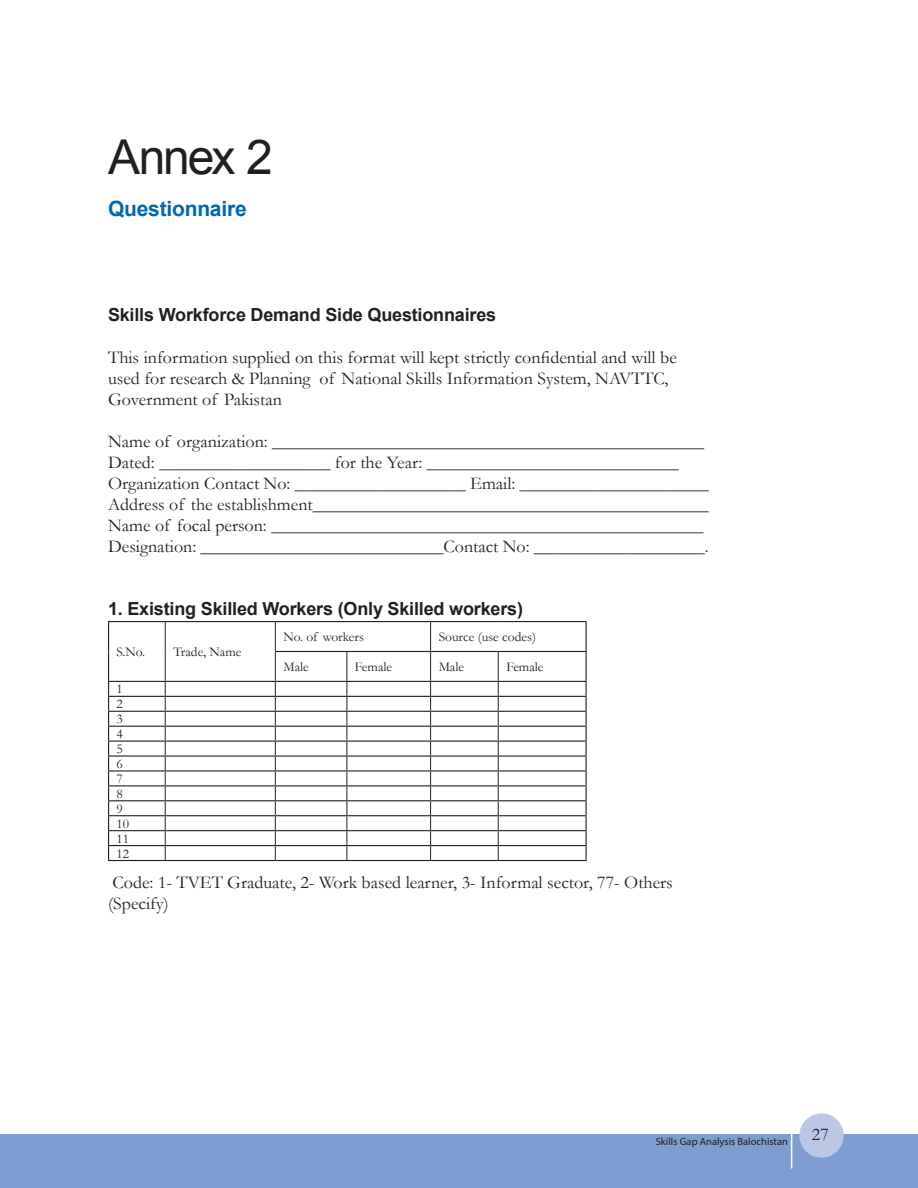
<style>
.page{position:relative;width:918px;height:1188px;background:#fff}
.page>*{position:absolute;margin:0;border:0;box-sizing:border-box;transform-origin:0 0}
.t1{font:48px "Arial";letter-spacing:-.045em;color:#231f20}
.t2{font:700 21px "Arial";letter-spacing:-.01em;color:#0166b3}
.t3{font:18px/21px "Garamond";color:#231f20}
.t4{font:700 18px "Arial";letter-spacing:-.01em;color:#231f20}
.t5{font:13.5px/15px "Garamond";color:#231f20}
.t6{font:10.5px "Myriad Pro";color:#231f20}
</style>
<div class="page">
<div style="left:0;top:1134px;width:918px;height:54px;background:#7e9ed2"></div>
<div style="left:799px;top:1113px;width:45px;height:45px;background:#bac8e6;border-radius:50%"></div>
<hr style="left:791px;top:1134px;width:1px;height:35px;background:#fff">
<svg style="left:165px;top:622px;width:1px;height:29px"></svg>
<svg style="left:275px;top:622px;width:1px;height:29px"></svg>
<hr style="left:165px;top:651px;width:1px;height:30px;background:#231f20">
<hr style="left:275px;top:651px;width:1px;height:30px;background:#231f20">
<svg style="left:165px;top:682px;width:1px;height:178px"></svg>
<svg style="left:275px;top:682px;width:1px;height:178px"></svg>
<svg style="left:347px;top:652px;width:1px;height:208px"></svg>
<svg style="left:430px;top:622px;width:1px;height:238px"></svg>
<svg style="left:498px;top:652px;width:1px;height:208px"></svg>
<hr style="left:108px;top:621px;width:57px;height:1px;background:#231f20">
<svg style="left:108px;top:622px;width:1px;height:29px"></svg>
<hr style="left:165px;top:621px;width:110px;height:1px;background:#231f20">
<hr style="left:108px;top:651px;width:1px;height:30px;background:#231f20">
<hr style="left:275px;top:621px;width:72px;height:1px;background:#231f20">
<hr style="left:347px;top:621px;width:84px;height:1px;background:#231f20">
<hr style="left:431px;top:621px;width:67px;height:1px;background:#231f20">
<hr style="left:498px;top:621px;width:89px;height:1px;background:#231f20">
<hr style="left:276px;top:651px;width:71px;height:1px;background:#231f20">
<hr style="left:347px;top:651px;width:84px;height:1px;background:#231f20">
<hr style="left:431px;top:651px;width:67px;height:1px;background:#231f20">
<hr style="left:498px;top:651px;width:89px;height:1px;background:#231f20">
<hr style="left:108px;top:681px;width:57px;height:1px;background:#231f20">
<hr style="left:165px;top:681px;width:110px;height:1px;background:#231f20">
<hr style="left:275px;top:681px;width:72px;height:1px;background:#231f20">
<hr style="left:347px;top:681px;width:84px;height:1px;background:#231f20">
<hr style="left:431px;top:681px;width:67px;height:1px;background:#231f20">
<hr style="left:498px;top:681px;width:89px;height:1px;background:#231f20">
<hr style="left:108px;top:696px;width:57px;height:1px;background:#231f20">
<hr style="left:165px;top:696px;width:110px;height:1px;background:#231f20">
<hr style="left:275px;top:696px;width:72px;height:1px;background:#231f20">
<hr style="left:347px;top:696px;width:84px;height:1px;background:#231f20">
<hr style="left:431px;top:696px;width:67px;height:1px;background:#231f20">
<hr style="left:498px;top:696px;width:89px;height:1px;background:#231f20">
<hr style="left:108px;top:711px;width:57px;height:1px;background:#231f20">
<hr style="left:165px;top:711px;width:110px;height:1px;background:#231f20">
<hr style="left:275px;top:711px;width:72px;height:1px;background:#231f20">
<hr style="left:347px;top:711px;width:84px;height:1px;background:#231f20">
<hr style="left:431px;top:711px;width:67px;height:1px;background:#231f20">
<hr style="left:498px;top:711px;width:89px;height:1px;background:#231f20">
<hr style="left:108px;top:726px;width:57px;height:1px;background:#231f20">
<hr style="left:165px;top:726px;width:110px;height:1px;background:#231f20">
<hr style="left:275px;top:726px;width:72px;height:1px;background:#231f20">
<hr style="left:347px;top:726px;width:84px;height:1px;background:#231f20">
<hr style="left:431px;top:726px;width:67px;height:1px;background:#231f20">
<hr style="left:498px;top:726px;width:89px;height:1px;background:#231f20">
<hr style="left:108px;top:741px;width:57px;height:1px;background:#231f20">
<hr style="left:165px;top:741px;width:110px;height:1px;background:#231f20">
<hr style="left:275px;top:741px;width:72px;height:1px;background:#231f20">
<hr style="left:347px;top:741px;width:84px;height:1px;background:#231f20">
<hr style="left:431px;top:741px;width:67px;height:1px;background:#231f20">
<hr style="left:498px;top:741px;width:89px;height:1px;background:#231f20">
<hr style="left:108px;top:755px;width:57px;height:2px;background:#231f20">
<hr style="left:165px;top:755px;width:110px;height:2px;background:#231f20">
<hr style="left:275px;top:755px;width:72px;height:2px;background:#231f20">
<hr style="left:347px;top:755px;width:84px;height:2px;background:#231f20">
<hr style="left:431px;top:755px;width:67px;height:2px;background:#231f20">
<hr style="left:498px;top:755px;width:89px;height:2px;background:#231f20">
<hr style="left:108px;top:770px;width:57px;height:2px;background:#231f20">
<hr style="left:165px;top:770px;width:110px;height:2px;background:#231f20">
<hr style="left:275px;top:770px;width:72px;height:2px;background:#231f20">
<hr style="left:347px;top:770px;width:84px;height:2px;background:#231f20">
<hr style="left:431px;top:770px;width:67px;height:2px;background:#231f20">
<hr style="left:498px;top:770px;width:89px;height:2px;background:#231f20">
<hr style="left:108px;top:785px;width:57px;height:1px;background:#231f20">
<hr style="left:165px;top:785px;width:110px;height:1px;background:#231f20">
<hr style="left:275px;top:785px;width:72px;height:1px;background:#231f20">
<hr style="left:347px;top:785px;width:84px;height:1px;background:#231f20">
<hr style="left:431px;top:785px;width:67px;height:1px;background:#231f20">
<hr style="left:498px;top:785px;width:89px;height:1px;background:#231f20">
<hr style="left:108px;top:800px;width:57px;height:1px;background:#231f20">
<hr style="left:165px;top:800px;width:110px;height:1px;background:#231f20">
<hr style="left:275px;top:800px;width:72px;height:1px;background:#231f20">
<hr style="left:347px;top:800px;width:84px;height:1px;background:#231f20">
<hr style="left:431px;top:800px;width:67px;height:1px;background:#231f20">
<hr style="left:498px;top:800px;width:89px;height:1px;background:#231f20">
<hr style="left:108px;top:815px;width:57px;height:1px;background:#231f20">
<hr style="left:165px;top:815px;width:110px;height:1px;background:#231f20">
<hr style="left:275px;top:815px;width:72px;height:1px;background:#231f20">
<hr style="left:347px;top:815px;width:84px;height:1px;background:#231f20">
<hr style="left:431px;top:815px;width:67px;height:1px;background:#231f20">
<hr style="left:498px;top:815px;width:89px;height:1px;background:#231f20">
<hr style="left:108px;top:830px;width:57px;height:1px;background:#231f20">
<hr style="left:165px;top:830px;width:110px;height:1px;background:#231f20">
<hr style="left:275px;top:830px;width:72px;height:1px;background:#231f20">
<hr style="left:347px;top:830px;width:84px;height:1px;background:#231f20">
<hr style="left:431px;top:830px;width:67px;height:1px;background:#231f20">
<hr style="left:498px;top:830px;width:89px;height:1px;background:#231f20">
<hr style="left:108px;top:845px;width:57px;height:1px;background:#231f20">
<svg style="left:108px;top:682px;width:1px;height:178px"></svg>
<hr style="left:165px;top:845px;width:110px;height:1px;background:#231f20">
<hr style="left:275px;top:845px;width:72px;height:1px;background:#231f20">
<hr style="left:347px;top:845px;width:84px;height:1px;background:#231f20">
<hr style="left:431px;top:845px;width:67px;height:1px;background:#231f20">
<hr style="left:498px;top:845px;width:89px;height:1px;background:#231f20">
<svg style="left:586px;top:622px;width:1px;height:238px"></svg>
<hr style="left:108px;top:860px;width:57px;height:1px;background:#231f20">
<hr style="left:165px;top:860px;width:110px;height:1px;background:#231f20">
<hr style="left:275px;top:860px;width:72px;height:1px;background:#231f20">
<hr style="left:347px;top:860px;width:84px;height:1px;background:#231f20">
<hr style="left:431px;top:860px;width:67px;height:1px;background:#231f20">
<hr style="left:498px;top:860px;width:89px;height:1px;background:#231f20">
<h1 class="t1" style="left:108px;top:126px;width:166px">Annex 2</h1>
<p class="t2" style="left:108px;top:195px;width:140px">Questionnaire</p>
<p class="t4" style="left:108px;top:303px;width:390px">Skills Workforce Demand Side Questionnaires</p>
<p class="t3" style="left:108px;top:346px;width:570px">This information supplied on this format will kept strictly confidential and will be used for research &amp; Planning of National Skills Information System, NAVTTC,<br>Government of Pakistan</p>
<p class="t3" style="left:108px;top:430px;width:602px">Name of organization: ________________________________________________ Dated: ___________________ for the Year: ____________________________ Organization Contact No: ___________________ Email: _____________________ Address of the establishment____________________________________________ Name of focal person: ________________________________________________ Designation: ___________________________Contact No: ___________________.</p>
<p class="t4" style="left:108px;top:597px;width:417px">1. Existing Skilled Workers (Only Skilled workers)</p>
<p class="t5" style="left:117px;top:644px;width:30px">S.No.</p>
<p class="t5" style="left:173px;top:644px;width:70px">Trade, Name</p>
<p class="t5" style="left:283px;top:629px;width:82px">No. of workers</p>
<p class="t5" style="left:439px;top:629px;width:99px">Source (use codes)</p>
<p class="t5" style="left:283px;top:659px;width:27px">Male</p>
<p class="t5" style="left:355px;top:659px;width:39px">Female</p>
<p class="t5" style="left:439px;top:659px;width:27px">Male</p>
<p class="t5" style="left:506px;top:659px;width:39px">Female</p>
<p class="t5" style="left:117px;top:681px;width:14px">1<br>2<br>3<br>4<br>5<br>6<br>7<br>8<br>9<br>10<br>11<br>12</p>
<p class="t3" style="left:108px;top:871px;width:566px">Code: 1- TVET Graduate, 2- Work based learner, 3- Informal sector, 77- Others (Specify)</p>
<p class="t6" style="left:656px;top:1135px;width:134px">Skills Gap Analysis Balochistan</p>
<p class="t3" style="left:812px;top:1123px;width:18px">27</p>
</div>
